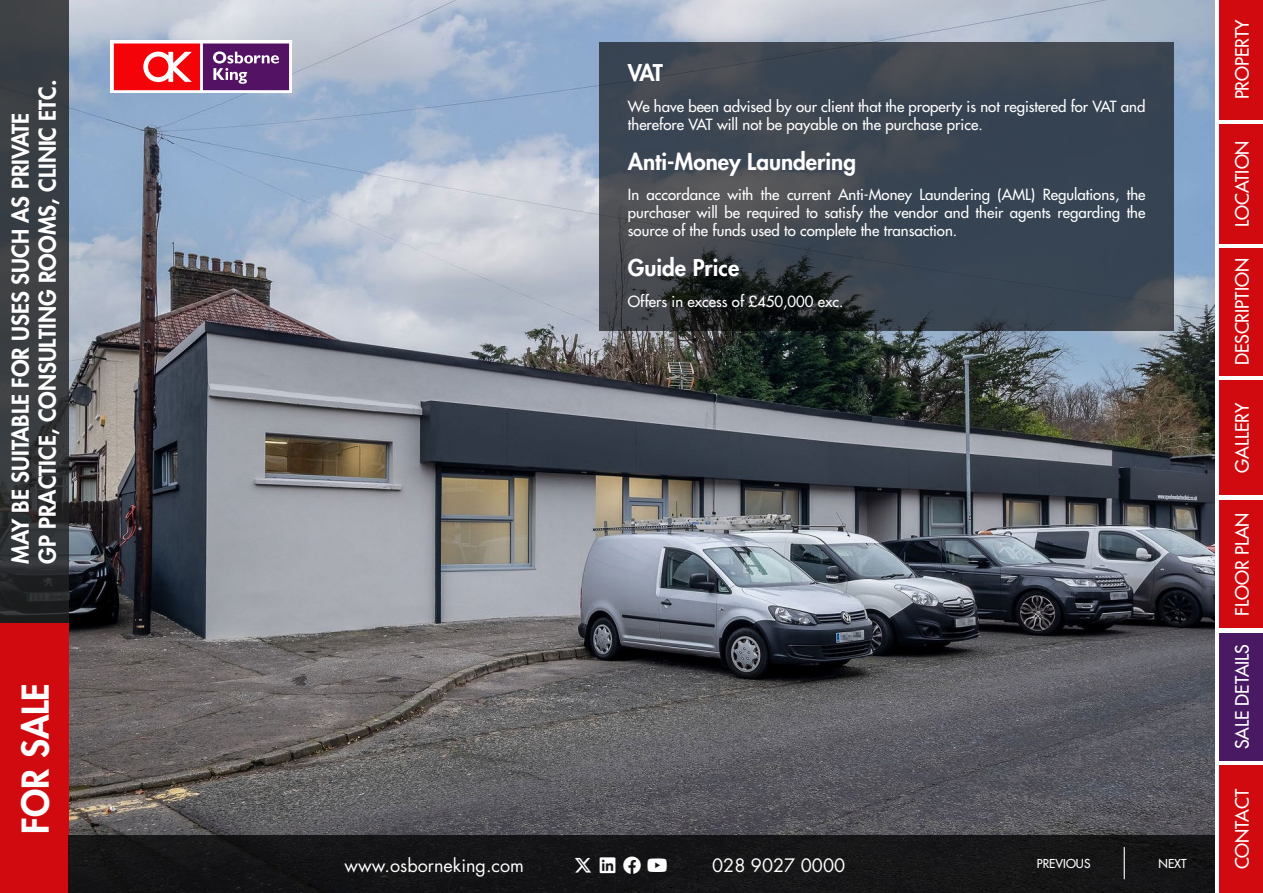
<style>
.page{position:relative;width:1263px;height:893px;background:#fff}
.page>*{position:absolute;margin:0;border:0;box-sizing:border-box;transform-origin:0 0}
.t1{font:800 36px "Futura Std";color:#fff}
.t2{font:800 22.5px/27px "Futura Std";color:#fff}
.t3{font:500 18px "Futura Std";color:#fff}
.t4{font:18px "Futura Std";color:#fff}
.t5{font:18px "Font Awesome 6 Brands";color:#fff}
.t6{font:500 15px/18px "Futura Std";color:#fff}
.t7{font:500 12px "Futura Std";color:#fff}
</style>
<div class="page">
<img style="left:68px;top:0;width:1147px;height:835px">
<div style="left:1219px;top:0;width:44px;height:119px;background:#d10a10"></div>
<div style="left:1219px;top:124px;width:44px;height:119px;background:#d10a10"></div>
<div style="left:1219px;top:248px;width:44px;height:128px;background:#d10a10"></div>
<div style="left:1219px;top:765px;width:44px;height:128px;background:#d10a10"></div>
<div style="left:1219px;top:381px;width:44px;height:114px;background:#d10a10"></div>
<svg style="left:0;top:0;width:68px;height:623px;background:#36393d"></svg>
<div style="left:0;top:623px;width:68px;height:270px;background:#d10a10"></div>
<div style="left:68px;top:835px;width:1147px;height:58px;background:#141416"></div>
<div style="left:1219px;top:500px;width:44px;height:128px;background:#d10a10"></div>
<svg style="left:111px;top:40px;width:181px;height:53px"></svg>
<svg style="left:114px;top:44px;width:175px;height:46px;background:#b13258"></svg>
<div style="left:1219px;top:633px;width:44px;height:127px;background:#4a1963"></div>
<svg style="left:599px;top:43px;width:574px;height:288px;background:#3b444e"></svg>
<hr style="left:1124px;top:847px;width:1px;height:32px;background:#fff">
<h2 class="t2" style="left:7px;top:564px;width:486px;rotate:-90deg">MAY BE SUITABLE FOR USES SUCH AS PRIVATE<br>GP PRACTICE, CONSULTING ROOMS, CLINIC ETC.</h2>
<h1 class="t1" style="left:13px;top:834px;width:152px;rotate:-90deg">FOR SALE</h1>
<h2 class="t2" style="left:628px;top:59px;width:37px">VAT</h2>
<p class="t6" style="left:628px;top:98px;width:519px">We have been advised by our client that the property is not registered for VAT and therefore VAT will not be payable on the purchase price.</p>
<h2 class="t2" style="left:628px;top:148px;width:230px">Anti-Money Laundering</h2>
<p class="t6" style="left:628px;top:186px;width:519px;text-align:justify">In accordance with the current Anti-Money Laundering (AML) Regulations, the purchaser will be required to satisfy the vendor and their agents regarding the source of the funds used to complete the transaction.</p>
<h2 class="t2" style="left:628px;top:254px;width:113px">Guide Price</h2>
<p class="t6" style="left:628px;top:293px;width:217px">Offers in excess of £450,000 exc.</p>
<p class="t4" style="left:345px;top:854px;width:181px">www.osborneking.com</p>
<p class="t5" style="left:647px;top:856px;width:22px">□◆▼◆</p>
<p class="t4" style="left:712px;top:854px;width:135px">028 9027 0000</p>
<p class="t7" style="left:1037px;top:856px;width:55px">PREVIOUS</p>
<p class="t7" style="left:1158px;top:856px;width:30px">NEXT</p>
<p class="t3" style="left:1231px;top:99px;width:82px;rotate:-90deg">PROPERTY</p>
<p class="t3" style="left:1231px;top:227px;width:88px;rotate:-90deg">LOCATION</p>
<p class="t3" style="left:1231px;top:365px;width:109px;rotate:-90deg">DESCRIPTION</p>
<p class="t3" style="left:1231px;top:473px;width:71px;rotate:-90deg">GALLERY</p>
<p class="t3" style="left:1231px;top:616px;width:104px;rotate:-90deg">FLOOR PLAN</p>
<p class="t3" style="left:1231px;top:749px;width:107px;rotate:-90deg">SALE DETAILS</p>
<p class="t3" style="left:1231px;top:869px;width:82px;rotate:-90deg">CONTACT</p>
</div>
